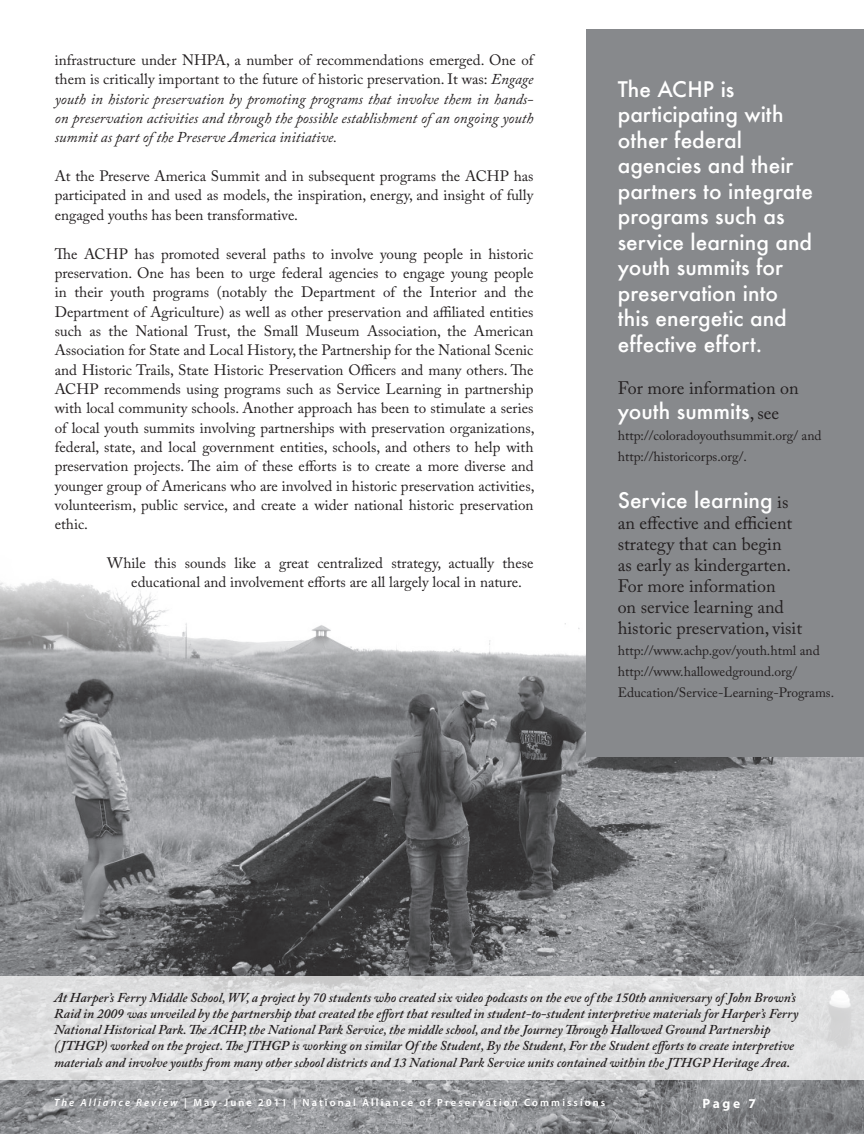
<style>
.page{position:relative;width:864px;height:1134px;background:#fff}
.page>*{position:absolute;margin:0;border:0;box-sizing:border-box;transform-origin:0 0}
.t1{font:500 21px/25.5px "Futura";color:#fff}
.t2{font:18px/21px "Adobe Caslon Pro";color:#231f20}
.t3{font:15px/19.4px "Adobe Caslon Pro";color:#231f20;text-align:justify}
.t4{font:italic 15px/19.4px "Adobe Caslon Pro";color:#231f20;text-align:justify}
.t5{font:italic 600 13.5px/16.2px "Adobe Caslon Pro";color:#231f20}
.t6{font:13.5px/21px "Adobe Caslon Pro";color:#231f20}
.t7{font:700 13.5px "Myriad Pro";color:#fff}
.t8{font:600 10.5px "Myriad Pro";letter-spacing:.2em;color:#fff}
.s1{font-style:normal}
.s2{font-family:"Adobe Caslon Pro";font-weight:400;font-size:18px;color:#231f20}
.s3{font-style:italic}
</style>
<div class="page">
<img style="left:0;top:555px;width:864px;height:579px">
<div style="left:587px;top:29px;width:277px;height:727px;background:#87898c"></div>
<div style="left:0;top:976px;width:864px;height:104px;background:#e1e1e2"></div>
<p class="t4" style="left:55px;top:50px;width:480px"><span class="s1">infrastructure under NHPA, a number of recommendations emerged. One of them is critically important to the future of historic preservation. It was:</span> Engage youth in historic preservation by promoting programs that involve them in hands&shy;on preservation activities and through the possible establishment of an ongoing youth summit as part of the Preserve America initiative.</p>
<p class="t3" style="left:55px;top:166px;width:480px">At the Preserve America Summit and in subsequent programs the ACHP has participated in and used as models, the inspiration, energy, and insight of fully engaged youths has been transformative.</p>
<p class="t3" style="left:55px;top:244px;width:481px">The ACHP has promoted several paths to involve young people in historic preservation. One has been to urge federal agencies to engage young people in their youth programs (notably the Department of the Interior and the Department of Agriculture) as well as other preservation and affiliated entities such as the National Trust, the Small Museum Association, the American Association for State and Local History, the Partnership for the National Scenic and Historic Trails, State Historic Preservation Officers and many others. The ACHP recommends using programs such as Service Learning in partnership with local community schools. Another approach has been to stimulate a series of local youth summits involving partnerships with preservation organizations, federal, state, and local government entities, schools, and others to help with preservation projects. The aim of these efforts is to create a more diverse and younger group of Americans who are involved in historic preservation activities, volunteerism, public service, and create a wider national historic preservation ethic.</p>
<p class="t3" style="left:131px;top:553px;width:404px;text-indent:-24px">While this sounds like a great centralized strategy, actually these educational and involvement efforts are all largely local in nature.</p>
<p class="t1" style="left:618px;top:76px;width:197px">The ACHP is participating with other federal agencies and their partners to integrate programs such as service learning and youth summits for preservation into this energetic and effective effort.</p>
<p class="t2" style="left:618px;top:377px;width:182px">For more information on</p>
<p class="t1" style="left:618px;top:398px;width:163px">youth summits<span class="s2">, see</span></p>
<p class="t6" style="left:618px;top:425px;width:205px">http://coloradoyouthsummit.org/ and</p>
<p class="t6" style="left:618px;top:446px;width:131px">http://historicorps.org/.</p>
<p class="t1" style="left:618px;top:487px;width:172px">Service learning <span class="s2">is</span></p>
<p class="t2" style="left:618px;top:512px;width:186px">an effective and efficient strategy that can begin<br>as early as kindergarten.<br>For more information<br>on service learning and historic preservation, visit</p>
<p class="t6" style="left:618px;top:640px;width:203px">http://www.achp.gov/youth.html and</p>
<p class="t6" style="left:618px;top:661px;width:218px">http://www.hallowedground.org/<br>Education/Service-Learning-Programs.</p>
<p class="t5" style="left:54px;top:989px;width:746px">At Harper’s Ferry Middle School, WV, a project by 70 students who created six video podcasts on the eve of the 150th anniversary of John Brown’s Raid in 2009 was unveiled by the partnership that created the effort that resulted in student-to-student interpretive materials for Harper’s Ferry National Historical Park. The ACHP, the National Park Service, the middle school, and the Journey Through Hallowed Ground Partnership<br>( JTHGP) worked on the project. The JTHGP is working on similar Of the Student, By the Student, For the Student efforts to create interpretive materials and involve youths from many other school districts and 13 National Park Service units contained within the JTHGP Heritage Area.</p>
<p class="t8" style="left:54px;top:1096px;width:553px"><span class="s3">The Alliance Review</span> | May-June 2011 | National Alliance of Preservation Commissions</p>
<p class="t7" style="left:703px;top:1095px;width:55px">Page 7</p>
</div>
